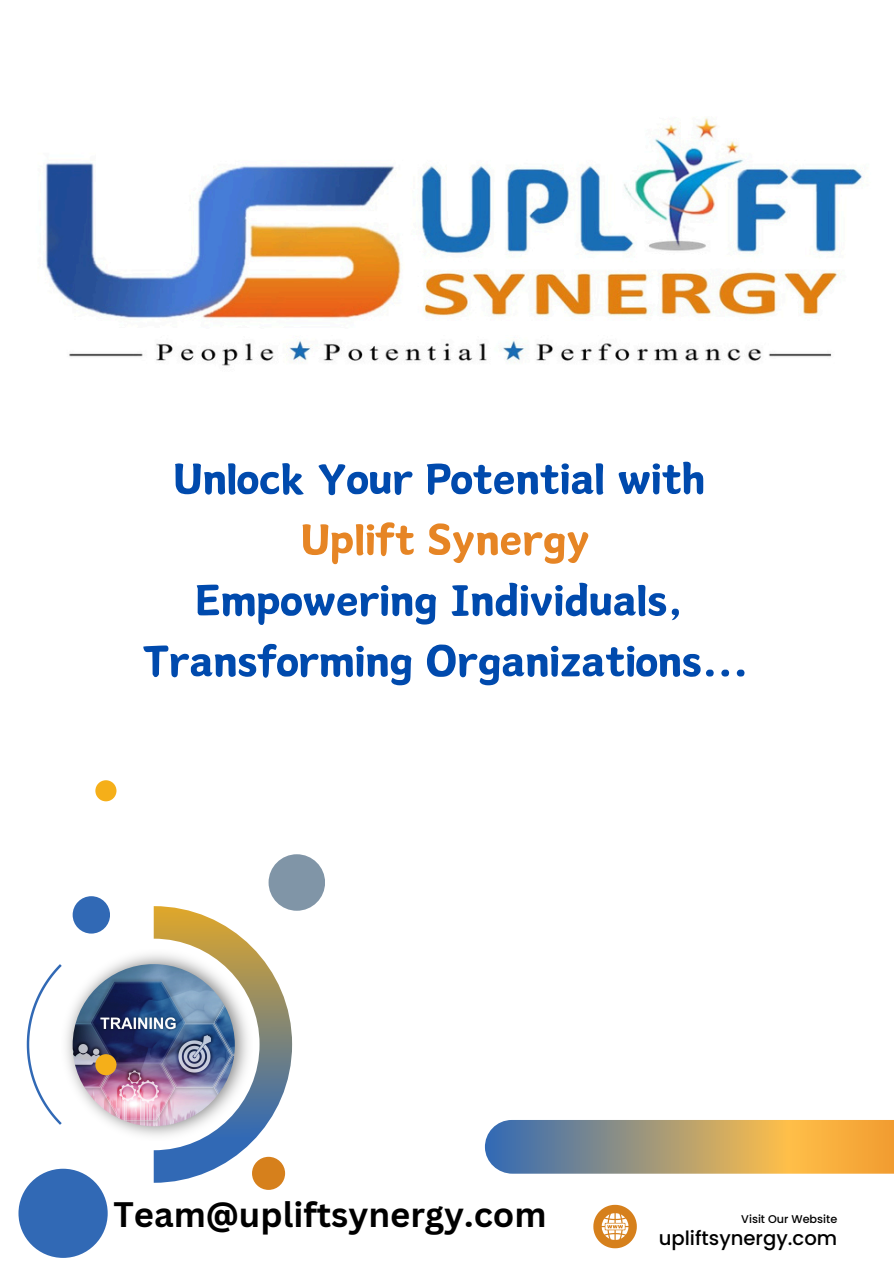
<style>
.page{position:relative;width:894px;height:1264px;background:#fff}
.page>*{position:absolute;margin:0;border:0;box-sizing:border-box;transform-origin:0 0}
.t1{font:51px/60.8px "Canva Wen";color:#004aad;text-align:center}
.t2{font:700 34.5px "Canva Sans";color:#000}
.t3{font:500 19.65px "Poppins";color:#000}
.t4{font:500 11.25px "Poppins";color:#000}
.s1{color:#e68525}
</style>
<div class="page">
<img style="left:66px;top:954px;width:88px;height:182px">
<img style="left:73px;top:964px;width:162px;height:162px;border-radius:50%">
<img style="left:154px;top:906px;width:138px;height:276px">
<svg style="left:27px;top:964px;width:35px;height:160px"></svg>
<div style="left:18px;top:1168px;width:90px;height:89px;background:#3169b5;border-radius:50%"></div>
<div style="left:73px;top:896px;width:37px;height:37px;background:#3169b5;border-radius:50%"></div>
<div style="left:252px;top:1156px;width:33px;height:33px;background:#d6801c;border-radius:50%"></div>
<div style="left:268px;top:854px;width:57px;height:56px;background:#8095a7;border-radius:50%"></div>
<svg style="left:484px;top:1120px;width:409px;height:53px;background:#b39c6f"></svg>
<svg style="left:593px;top:1204px;width:43px;height:44px"></svg>
<div style="left:95px;top:780px;width:21px;height:21px;background:#f5af19;border-radius:50%"></div>
<div style="left:95px;top:1054px;width:21px;height:21px;background:#f5af19;border-radius:50%"></div>
<img style="left:45px;top:117px;width:817px;height:249px">
<p class="t1" style="left:142px;top:446px;width:607px">Unlock Your Potential with<br><span class="s1">Uplift Synergy<br></span>Empowering Individuals,<br>Transforming Organizations...</p>
<p class="t2" style="left:113px;top:1189px;width:434px">Team@upliftsynergy.com</p>
<p class="t4" style="left:741px;top:1211px;width:98px">Visit Our Website</p>
<p class="t3" style="left:658px;top:1224px;width:180px">upliftsynergy.com</p>
</div>
